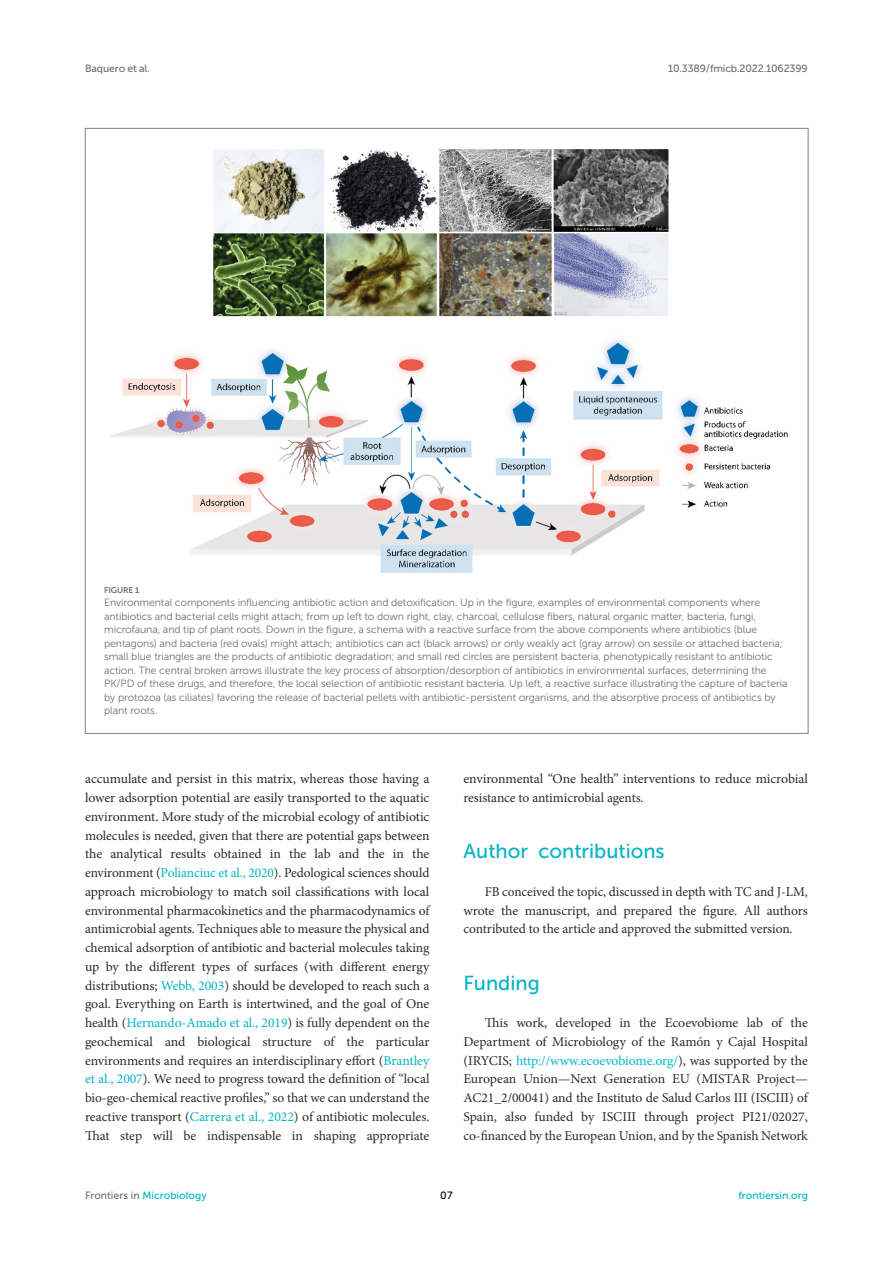
<style>
.page{position:relative;width:893px;height:1263px;background:#fff}
.page>*{position:absolute;margin:0;border:0;box-sizing:border-box;transform-origin:0 0}
.HEAD_1{font:20.25px "Museo Sans 500";color:#00b4c4}
.TEXT_FLUSH{font:13.5px/18.8px "Minion Pro";letter-spacing:-.01em;color:#2b2b2a;text-align:justify}
.FIG_LEG{font:10.5px/13.5px "Museo Sans 300";letter-spacing:-.01em;color:#706f70}
.t1{font:10.5px "Museo Sans 500";letter-spacing:-.015em;color:#706f70}
.t2{font:10.5px "Museo Sans 500";color:#00b4c4}
.t3{font:10.5px "Museo Sans 500";color:#000}
.FIG_HD{font:8.25px "Museo Sans 700";letter-spacing:-.01em;color:#706f70}
.s1{color:#00b4c4}
.s2{color:#00b9c9}
.s3{color:#706f70}
</style>
<div class="page">
<img style="left:110px;top:149px;width:678px;height:424px">
<p class="t1" style="left:85px;top:63px;width:66px">Baquero et al.</p>
<p class="t1" style="left:668px;top:63px;width:141px">10.3389/fmicb.2022.1062399</p>
<p class="FIG_HD" style="left:104px;top:585px;width:37px">FIGURE 1</p>
<p class="FIG_LEG" style="left:104px;top:596px;width:685px">Environmental components influencing antibiotic action and detoxification. Up in the figure, examples of environmental components where antibiotics and bacterial cells might attach; from up left to down right, clay, charcoal, cellulose fibers, natural organic matter, bacteria, fungi, microfauna, and tip of plant roots. Down in the figure, a schema with a reactive surface from the above components where antibiotics (blue pentagons) and bacteria (red ovals) might attach; antibiotics can act (black arrows) or only weakly act (gray arrow) on sessile or attached bacteria; small blue triangles are the products of antibiotic degradation; and small red circles are persistent bacteria, phenotypically resistant to antibiotic action. The central broken arrows illustrate the key process of absorption/desorption of antibiotics in environmental surfaces, determining the PK/PD of these drugs, and therefore, the local selection of antibiotic resistant bacteria. Up left, a reactive surface illustrating the capture of bacteria by protozoa (as ciliates) favoring the release of bacterial pellets with antibiotic-persistent organisms, and the absorptive process of antibiotics by plant roots.</p>
<p class="TEXT_FLUSH" style="left:85px;top:770px;width:346px">accumulate and persist in this matrix, whereas those having a lower adsorption potential are easily transported to the aquatic environment. More study of the microbial ecology of antibiotic molecules is needed, given that there are potential gaps between the analytical results obtained in the lab and the in the environment (<span class="s1">Polianciuc et al., 2020</span>). Pedological sciences should approach microbiology to match soil classifications with local environmental pharmacokinetics and the pharmacodynamics of antimicrobial agents. Techniques able to measure the physical and chemical adsorption of antibiotic and bacterial molecules taking up by the different types of surfaces (with different energy distributions; <span class="s1">Webb, 2003</span>) should be developed to reach such a goal. Everything on Earth is intertwined, and the goal of One health (<span class="s1">Hernando-Amado et al., 2019</span>) is fully dependent on the geochemical and biological structure of the particular environments and requires an interdisciplinary effort (<span class="s1">Brantley et al., 2007</span>). We need to progress toward the definition of “local bio-geo-chemical reactive profiles,” so that we can understand the reactive transport (<span class="s1">Carrera et al., 2022</span>) of antibiotic molecules.<br>That step will be indispensable in shaping appropriate</p>
<p class="TEXT_FLUSH" style="left:463px;top:770px;width:346px">environmental “One health” interventions to reduce microbial resistance to antimicrobial agents.</p>
<p class="HEAD_1" style="left:463px;top:840px;width:203px">Author contributions</p>
<p class="TEXT_FLUSH" style="left:463px;top:882px;width:346px;text-indent:21px">FB conceived the topic, discussed in depth with TC and J-LM, wrote the manuscript, and prepared the figure. All authors contributed to the article and approved the submitted version.</p>
<p class="HEAD_1" style="left:463px;top:971px;width:78px">Funding</p>
<p class="TEXT_FLUSH" style="left:463px;top:1013px;width:346px;text-indent:21px">This work, developed in the Ecoevobiome lab of the Department of Microbiology of the Ramón y Cajal Hospital (IRYCIS; <span class="s2">http://www.ecoevobiome.org/</span>), was supported by the European Union—Next Generation EU (MISTAR Project— AC21_2/00041) and the Instituto de Salud Carlos III (ISCIII) of Spain, also funded by ISCIII through project PI21/02027, co-financed by the European Union, and by the Spanish Network</p>
<p class="t2" style="left:85px;top:1190px;width:123px"><span class="s3">Frontiers in</span> Microbiology</p>
<p class="t3" style="left:440px;top:1190px;width:14px">07</p>
<p class="t2" style="left:738px;top:1190px;width:71px">frontiersin.org</p>
</div>
